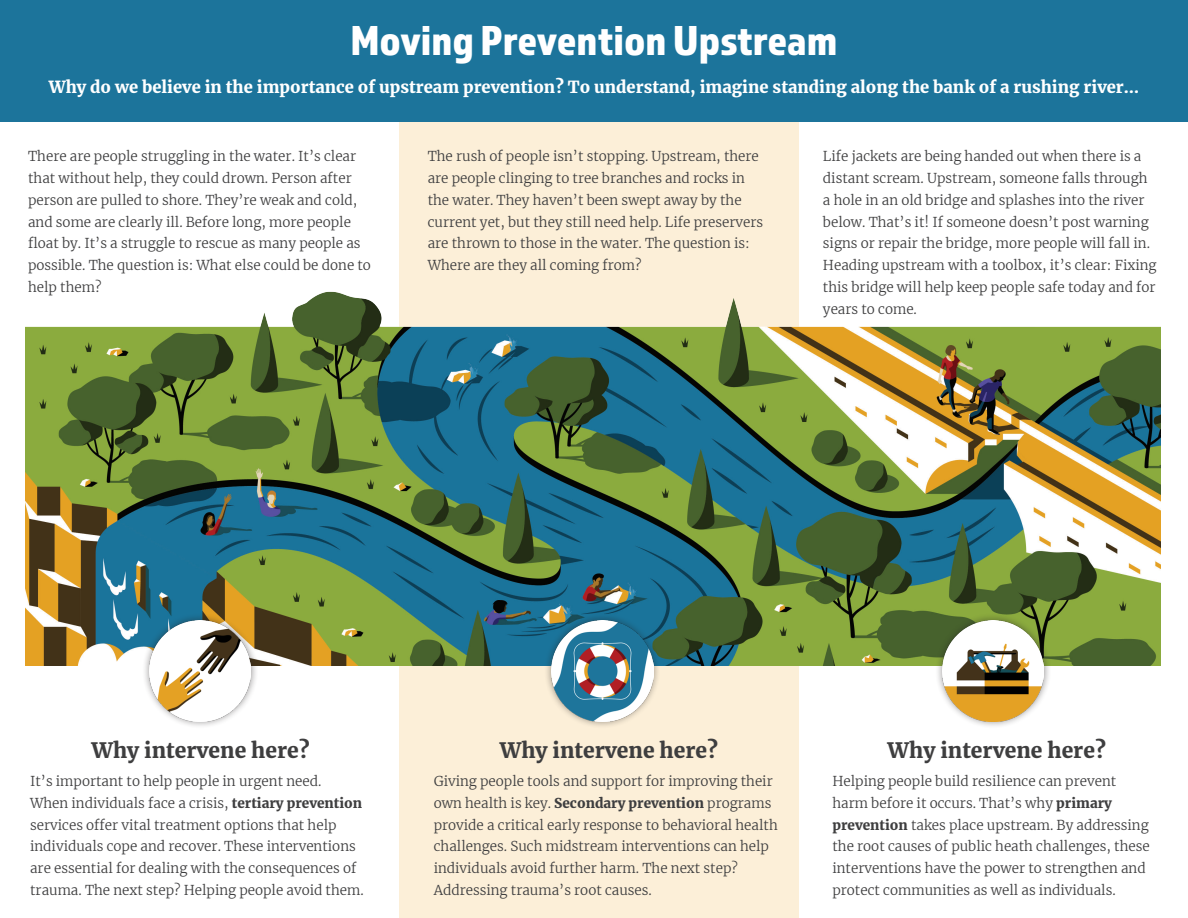
<style>
.page{position:relative;width:1188px;height:918px;background:#fff}
.page>*{position:absolute;margin:0;border:0;box-sizing:border-box;transform-origin:0 0}
.t1{font:43.5px "Almaq Refined";color:#fff}
.t2{font:900 21px "Merriweather";color:#3e3e3f}
.t3{font:900 16.5px "Merriweather";color:#fff}
.t4{font:300 13.5px/21.8px "Merriweather";color:#3e3e3f}
.s1{font-weight:900}
</style>
<div class="page">
<div style="left:400px;top:122px;width:399px;height:796px;background:#fcefd8"></div>
<div style="left:0;top:0;width:1188px;height:122px;background:#1c749b"></div>
<img style="left:26px;top:277px;width:1135px;height:389px">
<div style="left:142px;top:613px;width:116px;height:116px;background:#231f20;opacity:.5"></div>
<img style="left:150px;top:620px;width:101px;height:102px">
<div style="left:545px;top:613px;width:116px;height:116px;background:#231f20;opacity:.5"></div>
<img style="left:552px;top:620px;width:101px;height:102px">
<div style="left:935px;top:613px;width:117px;height:116px;background:#231f20;opacity:.5"></div>
<img style="left:943px;top:620px;width:101px;height:102px">
<h1 class="t1" style="left:350px;top:14px;width:489px">Moving Prevention Upstream</h1>
<p class="t3" style="left:49px;top:76px;width:1092px">Why do we believe in the importance of upstream prevention? To understand, imagine standing along the bank of a rushing river…</p>
<p class="t4" style="left:28px;top:145px;width:344px">There are people struggling in the water. It’s clear that without help, they could drown. Person after person are pulled to shore. They’re weak and cold, and some are clearly ill. Before long, more people float by. It’s a struggle to rescue as many people as possible. The question is: What else could be done to help them?</p>
<p class="t4" style="left:428px;top:145px;width:337px">The rush of people isn’t stopping. Upstream, there are people clinging to tree branches and rocks in the water. They haven’t been swept away by the current yet, but they still need help. Life preservers are thrown to those in the water. The question is:<br>Where are they all coming from?</p>
<p class="t4" style="left:823px;top:145px;width:335px">Life jackets are being handed out when there is a distant scream. Upstream, someone falls through a hole in an old bridge and splashes into the river below. That’s it! If someone doesn’t post warning signs or repair the bridge, more people will fall in.<br>Heading upstream with a toolbox, it’s clear: Fixing this bridge will help keep people safe today and for years to come.</p>
<h2 class="t2" style="left:91px;top:735px;width:220px">Why intervene here?</h2>
<p class="t4" style="left:30px;top:770px;width:335px">It’s important to help people in urgent need.<br>When individuals face a crisis, <span class="s1">tertiary prevention </span>services offer vital treatment options that help individuals cope and recover. These interventions are essential for dealing with the consequences of trauma. The next step? Helping people avoid them.</p>
<h2 class="t2" style="left:500px;top:735px;width:220px">Why intervene here?</h2>
<p class="t4" style="left:434px;top:770px;width:346px">Giving people tools and support for improving their own health is key. <span class="s1">Secondary prevention</span> programs provide a critical early response to behavioral health challenges. Such midstream interventions can help individuals avoid further harm. The next step?<br>Addressing trauma’s root causes.</p>
<h2 class="t2" style="left:888px;top:735px;width:220px">Why intervene here?</h2>
<p class="t4" style="left:832px;top:770px;width:319px">Helping people build resilience can prevent harm before it occurs. That’s why <span class="s1">primary prevention</span> takes place upstream. By addressing the root causes of public heath challenges, these interventions have the power to strengthen and protect communities as well as individuals.</p>
</div>
